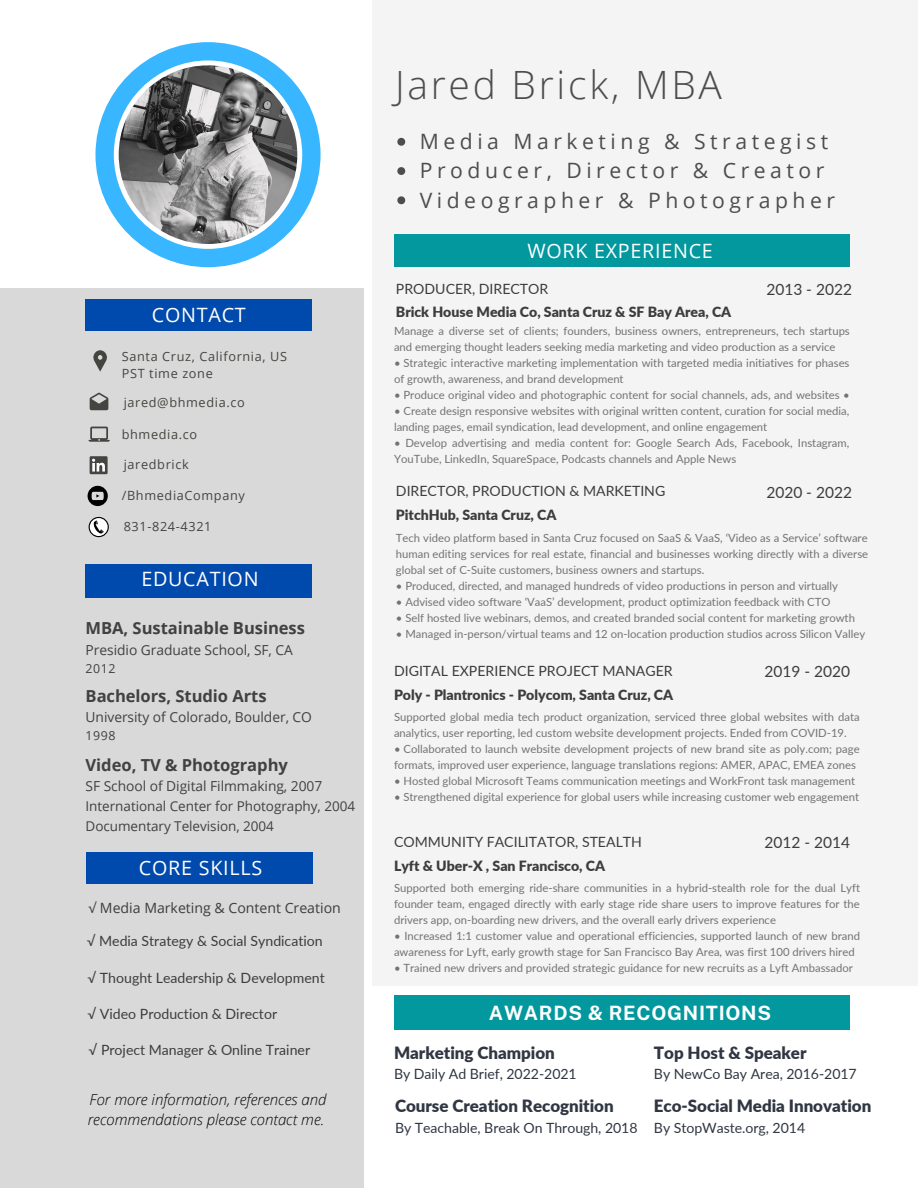
<style>
.page{position:relative;width:918px;height:1188px;background:#fff}
.page>*{position:absolute;margin:0;border:0;box-sizing:border-box;transform-origin:0 0}
.t1{font:300 39px "Open Sans";letter-spacing:.07em;color:#4d4d4f}
.t2{font:21.15px/29.2px "Open Sans";letter-spacing:.215em;color:#4d4d4f}
.t3{font:19.8px "Open Sans";letter-spacing:.035em;color:#fff}
.t4{font:700 19.8px "Public Sans";letter-spacing:.035em;color:#fff}
.t5{font:900 16.95px "Lato";color:#303642}
.t6{font:700 16.5px "Open Sans";letter-spacing:-.005em;color:#414042}
.t7{font:15.45px "Lato";color:#3d3d3d}
.t8{font:italic 300 15px/20.2px "Open Sans";color:#000}
.t9{font:14.1px "Lato";color:#3d3d3d}
.t10{font:900 14.1px "Lato";color:#3d3d3d}
.t11{font:14.1px "Lato";letter-spacing:-.005em;color:#303642}
.t12{font:14.1px "Open Sans";color:#3d3d3d}
.t13{font:13.8px "Open Sans";letter-spacing:-.005em;color:#414042}
.t14{font:13.5px/20.2px "Open Sans";letter-spacing:-.005em;color:#414042}
.t15{font:12.75px/17px "Open Sans";letter-spacing:.05em;color:#444440}
.t16{font:12.45px "Open Sans";letter-spacing:.05em;color:#414042}
.t17{font:11.25px/16px "Lato";color:#737373}
</style>
<div class="page">
<div style="left:372px;top:0;width:546px;height:985px;background:#f4f4f4"></div>
<svg style="left:95px;top:42px;width:226px;height:225px"></svg>
<div style="left:0;top:289px;width:363px;height:899px;background:#d9d9d9"></div>
<div style="left:86px;top:299px;width:226px;height:32px;background:#004aad"></div>
<div style="left:86px;top:564px;width:226px;height:33px;background:#004aad"></div>
<svg style="left:93px;top:350px;width:14px;height:22px"></svg>
<svg style="left:88px;top:427px;width:22px;height:15px"></svg>
<svg style="left:90px;top:392px;width:18px;height:18px"></svg>
<div style="left:90px;top:456px;width:18px;height:18px;background:#444440"></div>
<svg style="left:92px;top:459px;width:13px;height:13px"></svg>
<div style="left:87px;top:852px;width:226px;height:32px;background:#004aad"></div>
<div style="left:394px;top:234px;width:456px;height:33px;background:#03989e"></div>
<div style="left:394px;top:995px;width:456px;height:35px;background:#03989e"></div>
<svg style="left:88px;top:486px;width:20px;height:20px"></svg>
<svg style="left:89px;top:517px;width:20px;height:20px"></svg>
<svg style="left:90px;top:518px;width:18px;height:18px"></svg>
<svg style="left:94px;top:521px;width:10px;height:13px"></svg>
<svg style="left:397px;top:138px;width:8px;height:8px"></svg>
<svg style="left:397px;top:167px;width:8px;height:8px"></svg>
<svg style="left:397px;top:196px;width:8px;height:8px"></svg>
<h3 class="t3" style="left:152px;top:301px;width:95px">CONTACT</h3>
<p class="t15" style="left:122px;top:348px;width:167px">Santa Cruz, California, US<br>PST time zone</p>
<p class="t15" style="left:124px;top:393px;width:122px">jared@bhmedia.co</p>
<p class="t15" style="left:122px;top:425px;width:77px">bhmedia.co</p>
<p class="t15" style="left:124px;top:456px;width:66px">jaredbrick</p>
<p class="t15" style="left:122px;top:487px;width:125px">/BhmediaCompany</p>
<p class="t15" style="left:124px;top:518px;width:89px">831-824-4321</p>
<h3 class="t3" style="left:141px;top:565px;width:119px">EDUCATION</h3>
<h3 class="t6" style="left:86px;top:617px;width:221px">MBA, Sustainable Business</h3>
<p class="t13" style="left:86px;top:640px;width:209px">Presidio Graduate School, SF, CA</p>
<p class="t16" style="left:86px;top:659px;width:32px">2012</p>
<h3 class="t6" style="left:86px;top:684px;width:183px">Bachelors, Studio Arts</h3>
<p class="t13" style="left:86px;top:708px;width:228px">University of Colorado, Boulder, CO</p>
<p class="t16" style="left:86px;top:727px;width:32px">1998</p>
<h3 class="t6" style="left:86px;top:753px;width:204px">Video, TV &amp; Photography</h3>
<p class="t13" style="left:86px;top:777px;width:238px">SF School of Digital Filmmaking, 2007</p>
<p class="t14" style="left:86px;top:795px;width:271px">International Center for Photography, 2004<br>Documentary Television, 2004</p>
<h3 class="t3" style="left:139px;top:854px;width:125px">CORE SKILLS</h3>
<p class="t12" style="left:89px;top:898px;width:254px">√ Media Marketing &amp; Content Creation</p>
<p class="t9" style="left:87px;top:932px;width:237px">√ Media Strategy &amp; Social Syndication</p>
<p class="t9" style="left:88px;top:969px;width:239px">√ Thought Leadership &amp; Development</p>
<p class="t9" style="left:88px;top:1005px;width:191px">√ Video Production &amp; Director</p>
<p class="t9" style="left:89px;top:1042px;width:223px">√ Project Manager &amp; Online Trainer</p>
<h3 class="t8" style="left:88px;top:1089px;width:240px">For more information, references and recommendations please contact me.</h3>
<h1 class="t1" style="left:395px;top:57px;width:328px">Jared Brick, MBA</h1>
<h2 class="t2" style="left:420px;top:126px;width:417px">Media Marketing &amp; Strategist<br>Producer, Director &amp; Creator<br>Videographer &amp; Photographer</h2>
<h3 class="t3" style="left:527px;top:237px;width:187px">WORK EXPERIENCE</h3>
<p class="t9" style="left:396px;top:280px;width:154px">PRODUCER, DIRECTOR</p>
<p class="t17" style="left:394px;top:323px;width:457px">Manage a diverse set of clients; founders, business owners, entrepreneurs, tech startups and emerging thought leaders seeking media marketing and video production as a service</p>
<p class="t17" style="left:394px;top:355px;width:457px">• Strategic interactive marketing implementation with targeted media initiatives for phases of growth, awareness, and brand development</p>
<p class="t17" style="left:394px;top:387px;width:457px">• Produce original video and photographic content for social channels, ads, and websites •</p>
<p class="t17" style="left:394px;top:403px;width:457px">• Create design responsive websites with original written content, curation for social media, landing pages, email syndication, lead development, and online engagement</p>
<p class="t17" style="left:394px;top:435px;width:457px">• Develop advertising and media content for: Google Search Ads, Facebook, Instagram,<br>YouTube, LinkedIn, SquareSpace, Podcasts channels and Apple News</p>
<h3 class="t7" style="left:766px;top:482px;width:87px">2020 - 2022</h3>
<p class="t10" style="left:396px;top:506px;width:162px">PitchHub, Santa Cruz, CA</p>
<h3 class="t7" style="left:766px;top:280px;width:87px">2013 - 2022</h3>
<p class="t10" style="left:396px;top:303px;width:337px">Brick House Media Co, Santa Cruz &amp; SF Bay Area, CA</p>
<p class="t9" style="left:396px;top:482px;width:271px">DIRECTOR, PRODUCTION &amp; MARKETING</p>
<p class="t17" style="left:396px;top:529px;width:474px;text-align:justify">Tech video platform based in Santa Cruz focused on SaaS &amp; VaaS, ‘Video as a Service’ software human editing services for real estate, financial and businesses working directly with a diverse global set of C-Suite customers, business owners and startups.</p>
<p class="t17" style="left:396px;top:577px;width:444px">• Produced, directed, and managed hundreds of video productions in person and virtually</p>
<p class="t17" style="left:396px;top:593px;width:436px">• Advised video software ‘VaaS’ development, product optimization feedback with CTO</p>
<p class="t17" style="left:396px;top:609px;width:461px">• Self hosted live webinars, demos, and created branded social content for marketing growth</p>
<p class="t17" style="left:396px;top:625px;width:471px">• Managed in-person/virtual teams and 12 on-location production studios across Silicon Valley</p>
<h3 class="t7" style="left:764px;top:662px;width:87px">2019 - 2020</h3>
<p class="t10" style="left:394px;top:686px;width:281px">Poly - Plantronics - Polycom, Santa Cruz, CA</p>
<p class="t9" style="left:394px;top:662px;width:280px">DIGITAL EXPERIENCE PROJECT MANAGER</p>
<p class="t17" style="left:394px;top:709px;width:467px">Supported global media tech product organization, serviced three global websites with data analytics, user reporting, led custom website development projects. Ended from COVID-19.</p>
<p class="t17" style="left:394px;top:741px;width:467px">• Collaborated to launch website development projects of new brand site as poly.com; page formats, improved user experience, language translations regions: AMER, APAC, EMEA zones</p>
<p class="t17" style="left:394px;top:773px;width:463px">• Hosted global Microsoft Teams communication meetings and WorkFront task management</p>
<p class="t17" style="left:394px;top:789px;width:467px">• Strengthened digital experience for global users while increasing customer web engagement</p>
<h3 class="t7" style="left:764px;top:833px;width:87px">2012 - 2014</h3>
<p class="t10" style="left:394px;top:857px;width:213px">Lyft &amp; Uber-X , San Francisco, CA</p>
<p class="t9" style="left:394px;top:833px;width:249px">COMMUNITY FACILITATOR, STEALTH</p>
<p class="t17" style="left:394px;top:880px;width:468px;text-align:justify">Supported both emerging ride-share communities in a hybrid-stealth role for the dual Lyft founder team, engaged directly with early stage ride share users to improve features for the drivers app, on-boarding new drivers, and the overall early drivers experience</p>
<p class="t17" style="left:394px;top:928px;width:468px">• Increased 1:1 customer value and operational efficiencies, supported launch of new brand awareness for Lyft, early growth stage for San Francisco Bay Area, was first 100 drivers hired</p>
<p class="t17" style="left:394px;top:960px;width:460px">• Trained new drivers and provided strategic guidance for new recruits as a Lyft Ambassador</p>
<h3 class="t4" style="left:489px;top:1001px;width:284px">AWARDS &amp; RECOGNITIONS</h3>
<h3 class="t5" style="left:394px;top:1042px;width:162px">Marketing Champion</h3>
<p class="t11" style="left:394px;top:1065px;width:184px">By Daily Ad Brief, 2022-2021</p>
<h3 class="t5" style="left:395px;top:1096px;width:220px">Course Creation Recognition</h3>
<p class="t11" style="left:395px;top:1119px;width:244px">By Teachable, Break On Through, 2018</p>
<h3 class="t5" style="left:654px;top:1042px;width:154px">Top Host &amp; Speaker</h3>
<p class="t11" style="left:654px;top:1065px;width:204px">By NewCo Bay Area, 2016-2017</p>
<h3 class="t5" style="left:654px;top:1096px;width:219px">Eco-Social Media Innovation</h3>
<p class="t11" style="left:654px;top:1119px;width:153px">By StopWaste.org, 2014</p>
</div>
